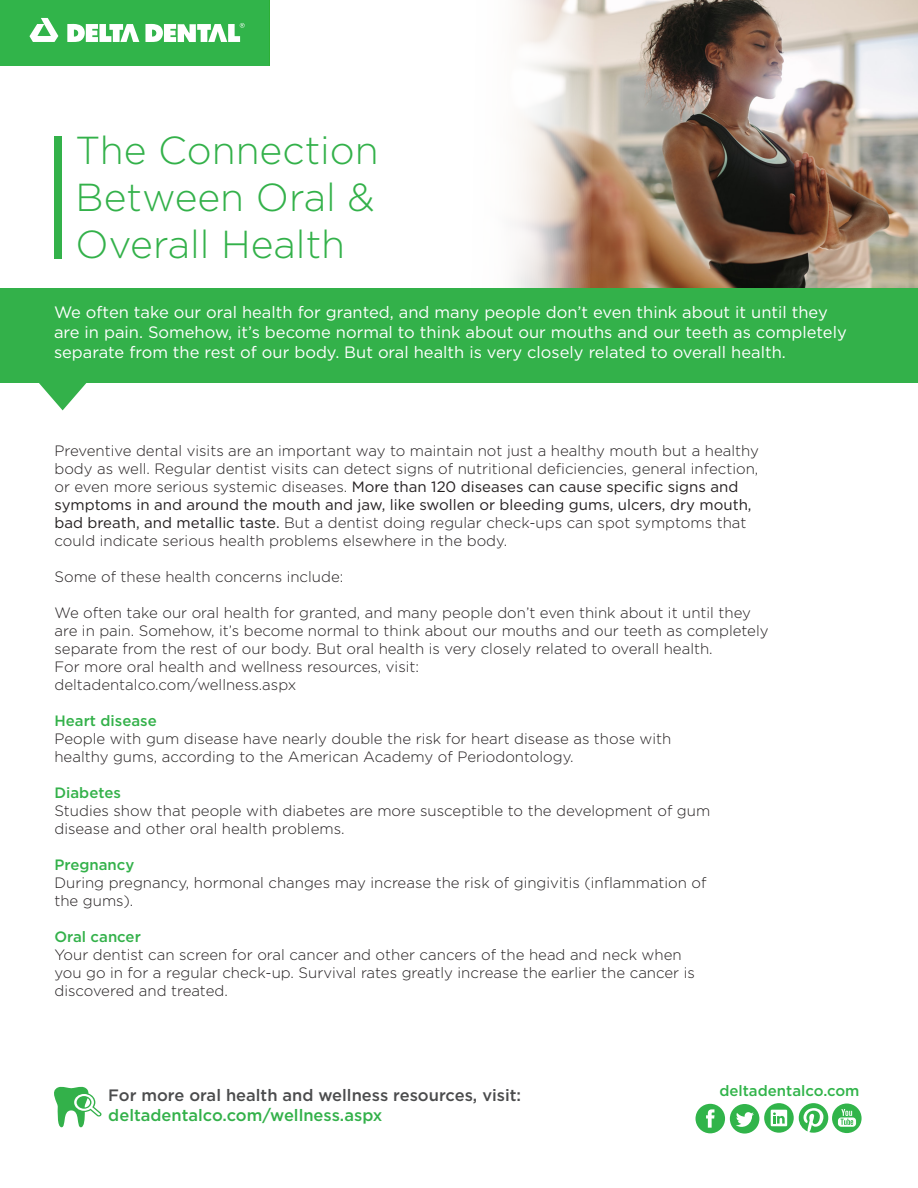
<style>
.page{position:relative;width:918px;height:1188px;background:#fff}
.page>*{position:absolute;margin:0;border:0;box-sizing:border-box;transform-origin:0 0}
.t1{font:300 39px "Gotham";color:#33b14a}
.t2{font:16.5px "Gotham";color:#fff}
.t3{font:500 16.5px/19.8px "Gotham";color:#4b4c4d}
.t4{font:300 15px "Gotham";color:#231f20}
.t5{font:15px "Gotham";color:#231f20}
.t6{font:500 15px "Gotham";color:#33b14a}
.t7{font:500 15px "Gotham";color:#31b44a}
.s1{font-weight:300}
.s2{font-weight:400}
.s3{color:#33b14a}
</style>
<div class="page">
<div style="left:1px;top:0;width:268px;height:66px;background:#31b44a"></div>
<svg style="left:29px;top:18px;width:29px;height:24px"></svg>
<svg style="left:67px;top:24px;width:72px;height:18px"></svg>
<svg style="left:145px;top:23px;width:100px;height:19px"></svg>
<svg style="left:696px;top:1103px;width:166px;height:31px"></svg>
<img style="left:513px;top:0;width:405px;height:288px">
<div style="left:0;top:288px;width:918px;height:95px;background:#33b14a"></div>
<div style="left:54px;top:136px;width:8px;height:123px;background:#33b14a"></div>
<svg style="left:39px;top:383px;width:47px;height:27px"></svg>
<svg style="left:54px;top:1086px;width:48px;height:41px"></svg>
<p class="t1" style="left:76px;top:126px;width:305px">The Connection</p>
<p class="t1" style="left:76px;top:173px;width:301px">Between Oral &amp;</p>
<p class="t1" style="left:76px;top:219px;width:271px">Overall Health</p>
<p class="t2" style="left:54px;top:302px;width:775px">We often take our oral health for granted, and many people don’t even think about it until they</p>
<p class="t2" style="left:54px;top:322px;width:794px">are in pain. Somehow, it’s become normal to think about our mouths and our teeth as completely</p>
<p class="t2" style="left:54px;top:342px;width:733px">separate from the rest of our body. But oral health is very closely related to overall health.</p>
<p class="t4" style="left:54px;top:441px;width:706px">Preventive dental visits are an important way to maintain not just a healthy mouth but a healthy</p>
<p class="t4" style="left:54px;top:459px;width:705px">body as well. Regular dentist visits can detect signs of nutritional deficiencies, general infection,</p>
<p class="t5" style="left:54px;top:477px;width:685px"><span class="s1">or even more serious systemic diseases.</span> More than 120 diseases can cause specific signs and</p>
<p class="t5" style="left:54px;top:495px;width:699px">symptoms in and around the mouth and jaw, like swollen or bleeding gums, ulcers, dry mouth,</p>
<p class="t4" style="left:54px;top:513px;width:693px"><span class="s2">bad breath, and metallic taste.</span> But a dentist doing regular check-ups can spot symptoms that</p>
<p class="t4" style="left:54px;top:531px;width:454px">could indicate serious health problems elsewhere in the body.</p>
<p class="t4" style="left:54px;top:567px;width:290px">Some of these health concerns include:</p>
<p class="t4" style="left:54px;top:603px;width:698px">We often take our oral health for granted, and many people don’t even think about it until they</p>
<p class="t4" style="left:54px;top:621px;width:716px">are in pain. Somehow, it’s become normal to think about our mouths and our teeth as completely</p>
<p class="t4" style="left:54px;top:639px;width:660px">separate from the rest of our body. But oral health is very closely related to overall health.</p>
<p class="t4" style="left:54px;top:657px;width:366px">For more oral health and wellness resources, visit:</p>
<p class="t4" style="left:54px;top:675px;width:243px">deltadentalco.com/wellness.aspx</p>
<p class="t6" style="left:54px;top:711px;width:104px">Heart disease</p>
<p class="t4" style="left:54px;top:729px;width:618px">People with gum disease have nearly double the risk for heart disease as those with</p>
<p class="t4" style="left:54px;top:747px;width:521px">healthy gums, according to the American Academy of Periodontology.</p>
<p class="t6" style="left:54px;top:783px;width:68px">Diabetes</p>
<p class="t4" style="left:54px;top:801px;width:657px">Studies show that people with diabetes are more susceptible to the development of gum</p>
<p class="t4" style="left:54px;top:819px;width:292px">disease and other oral health problems.</p>
<p class="t6" style="left:54px;top:855px;width:81px">Pregnancy</p>
<p class="t4" style="left:54px;top:873px;width:654px">During pregnancy, hormonal changes may increase the risk of gingivitis (inflammation of</p>
<p class="t4" style="left:54px;top:891px;width:80px">the gums).</p>
<p class="t6" style="left:54px;top:927px;width:88px">Oral cancer</p>
<p class="t4" style="left:54px;top:945px;width:629px">Your dentist can screen for oral cancer and other cancers of the head and neck when</p>
<p class="t4" style="left:54px;top:963px;width:642px">you go in for a regular check-up. Survival rates greatly increase the earlier the cancer is</p>
<p class="t4" style="left:54px;top:981px;width:175px">discovered and treated.</p>
<p class="t3" style="left:108px;top:1085px;width:414px">For more oral health and wellness resources, visit: <span class="s3">deltadentalco.com/wellness.aspx</span></p>
<p class="t7" style="left:719px;top:1081px;width:142px">deltadentalco.com</p>
</div>
